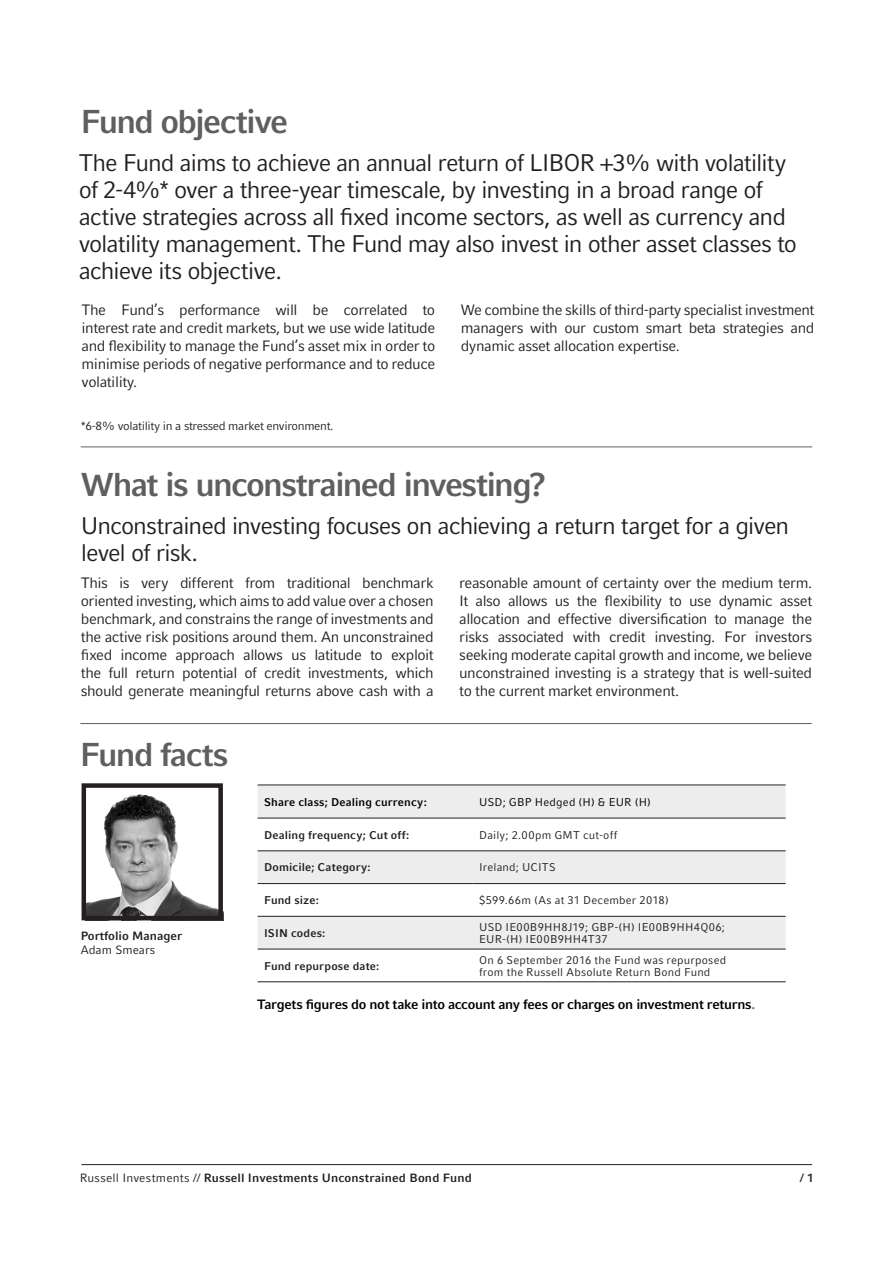
<style>
.page{position:relative;width:893px;height:1263px;background:#fff}
.page>*{position:absolute;margin:0;border:0;box-sizing:border-box;transform-origin:0 0}
.Cover_Subhead{font:700 33px "Compatil Fact LT Pro";letter-spacing:-.05em;color:#5f5f62}
.Body_Copy_9_12{font:24px/27px "Compatil Fact LT Pro";letter-spacing:-.045em;color:#231f20}
.Body_Copy_9_12-2{font:15px/18px "Compatil Fact LT Pro";letter-spacing:-.03em;color:#231f20;text-align:justify}
.Body_Copy_9_12-3{font:700 13.5px "Compatil Fact LT Pro";letter-spacing:-.025em;color:#000}
.t1{font:700 12px "Compatil Fact LT Pro";letter-spacing:.01em;color:#231f20}
.t2{font:12px "Compatil Fact LT Pro";letter-spacing:-.03em;color:#231f20}
.t3{font:12px "Compatil Fact LT Pro";color:#231f20}
.Body_Copy_9_12-4{font:11.25px/12px "Compatil Fact LT Pro";letter-spacing:.02em;color:#231f20}
.Body_Copy_9_12-5{font:700 11.25px "Compatil Fact LT Pro";letter-spacing:.015em;color:#231f20}
.Body_Copy_9_12-6{font:700 11.25px "Compatil Fact LT Pro";letter-spacing:.015em;color:#000001}
.Body_Copy_9_12-7{font:11.25px "Compatil Fact LT Pro";letter-spacing:.02em;color:#000002}
.s1{color:#5f5f62}
.s2{font-weight:400}
</style>
<div class="page">
<img style="left:87px;top:794px;width:131px;height:121px">
<hr style="left:81px;top:446px;width:731px;height:1px;background:#5f5f62">
<hr style="left:80px;top:723px;width:732px;height:1px;background:#5f5f62">
<hr style="left:81px;top:1164px;width:731px;height:1px;background:#231f20">
<div style="left:82px;top:783px;width:141px;height:137px;border:4px solid #231f20"></div>
<div style="left:258px;top:785px;width:528px;height:33px;background:#ededed"></div>
<div style="left:258px;top:851px;width:528px;height:32px;background:#ededed"></div>
<div style="left:258px;top:917px;width:528px;height:32px;background:#ededed"></div>
<hr style="left:258px;top:981px;width:215px;height:1px;background:#231f20">
<hr style="left:473px;top:981px;width:313px;height:1px;background:#231f20">
<hr style="left:258px;top:916px;width:215px;height:1px;background:#231f20">
<hr style="left:473px;top:916px;width:313px;height:1px;background:#231f20">
<hr style="left:258px;top:949px;width:215px;height:1px;background:#231f20">
<hr style="left:473px;top:949px;width:313px;height:1px;background:#231f20">
<hr style="left:258px;top:850px;width:215px;height:1px;background:#231f20">
<hr style="left:473px;top:850px;width:313px;height:1px;background:#231f20">
<hr style="left:258px;top:883px;width:215px;height:1px;background:#231f20">
<hr style="left:473px;top:883px;width:313px;height:1px;background:#231f20">
<hr style="left:258px;top:818px;width:215px;height:1px;background:#231f20">
<hr style="left:473px;top:818px;width:313px;height:1px;background:#231f20">
<hr style="left:258px;top:784px;width:528px;height:1px;background:#231f20">
<p class="Cover_Subhead" style="left:80px;top:102px;width:209px">Fund objective</p>
<p class="Body_Copy_9_12" style="left:79px;top:149px;width:720px">The Fund aims to achieve an annual return of LIBOR +3% with volatility of 2-4%* over a three-year timescale, by investing in a broad range of active strategies across all fixed income sectors, as well as currency and volatility management. The Fund may also invest in other asset classes to achieve its objective.</p>
<p class="Body_Copy_9_12-2" style="left:82px;top:301px;width:355px">The Fund’s performance will be correlated to interest rate and credit markets, but we use wide latitude and flexibility to manage the Fund’s asset mix in order to minimise periods of negative performance and to reduce volatility.</p>
<p class="Body_Copy_9_12-2" style="left:461px;top:301px;width:355px">We combine the skills of third-party specialist investment managers with our custom smart beta strategies and dynamic asset allocation expertise.</p>
<p class="t2" style="left:81px;top:419px;width:254px">*6-8% volatility in a stressed market environment.</p>
<p class="Cover_Subhead" style="left:81px;top:465px;width:467px">What is unconstrained investing?</p>
<p class="Body_Copy_9_12" style="left:81px;top:512px;width:710px">Unconstrained investing focuses on achieving a return target for a given level of risk.</p>
<p class="Body_Copy_9_12-2" style="left:81px;top:574px;width:354px">This is very different from traditional benchmark oriented investing, which aims to add value over a chosen benchmark, and constrains the range of investments and the active risk positions around them. An unconstrained fixed income approach allows us latitude to exploit the full return potential of credit investments, which should generate meaningful returns above cash with a</p>
<p class="Body_Copy_9_12-2" style="left:459px;top:574px;width:354px">reasonable amount of certainty over the medium term.<br>It also allows us the flexibility to use dynamic asset allocation and effective diversification to manage the risks associated with credit investing. For investors seeking moderate capital growth and income, we believe unconstrained investing is a strategy that is well-suited to the current market environment.</p>
<p class="Cover_Subhead" style="left:80px;top:735px;width:150px">Fund facts</p>
<p class="t1" style="left:81px;top:928px;width:103px">Portfolio Manager</p>
<p class="t3" style="left:81px;top:943px;width:76px">Adam Smears</p>
<p class="Body_Copy_9_12-6" style="left:264px;top:795px;width:164px">Share class; Dealing currency:</p>
<p class="Body_Copy_9_12-7" style="left:479px;top:795px;width:173px">USD; GBP Hedged (H) &amp; EUR (H)</p>
<p class="Body_Copy_9_12-5" style="left:264px;top:828px;width:147px">Dealing frequency; Cut off:</p>
<p class="Body_Copy_9_12-4" style="left:479px;top:829px;width:140px">Daily; 2.00pm GMT cut-off</p>
<p class="Body_Copy_9_12-5" style="left:264px;top:861px;width:108px">Domicile; Category:</p>
<p class="Body_Copy_9_12-4" style="left:479px;top:861px;width:78px">Ireland; UCITS</p>
<p class="Body_Copy_9_12-5" style="left:264px;top:893px;width:56px">Fund size:</p>
<p class="Body_Copy_9_12-4" style="left:479px;top:894px;width:191px">$599.66m (As at 31 December 2018)</p>
<p class="Body_Copy_9_12-5" style="left:264px;top:926px;width:63px">ISIN codes:</p>
<p class="Body_Copy_9_12-4" style="left:479px;top:921px;width:247px">USD IE00B9HH8J19; GBP-(H) IE00B9HH4Q06;<br>EUR-(H) IE00B9HH4T37</p>
<p class="Body_Copy_9_12-5" style="left:264px;top:959px;width:117px">Fund repurpose date:</p>
<p class="Body_Copy_9_12-4" style="left:479px;top:954px;width:249px">On 6 September 2016 the Fund was repurposed from the Russell Absolute Return Bond Fund</p>
<p class="Body_Copy_9_12-3" style="left:257px;top:996px;width:500px">Targets figures do not take into account any fees or charges on investment returns<span class="s1">.</span></p>
<p class="t1" style="left:80px;top:1170px;width:393px"><span class="s2">Russell Investments //</span> Russell Investments Unconstrained Bond Fund</p>
<p class="t1" style="left:800px;top:1170px;width:15px">/ 1</p>
</div>
